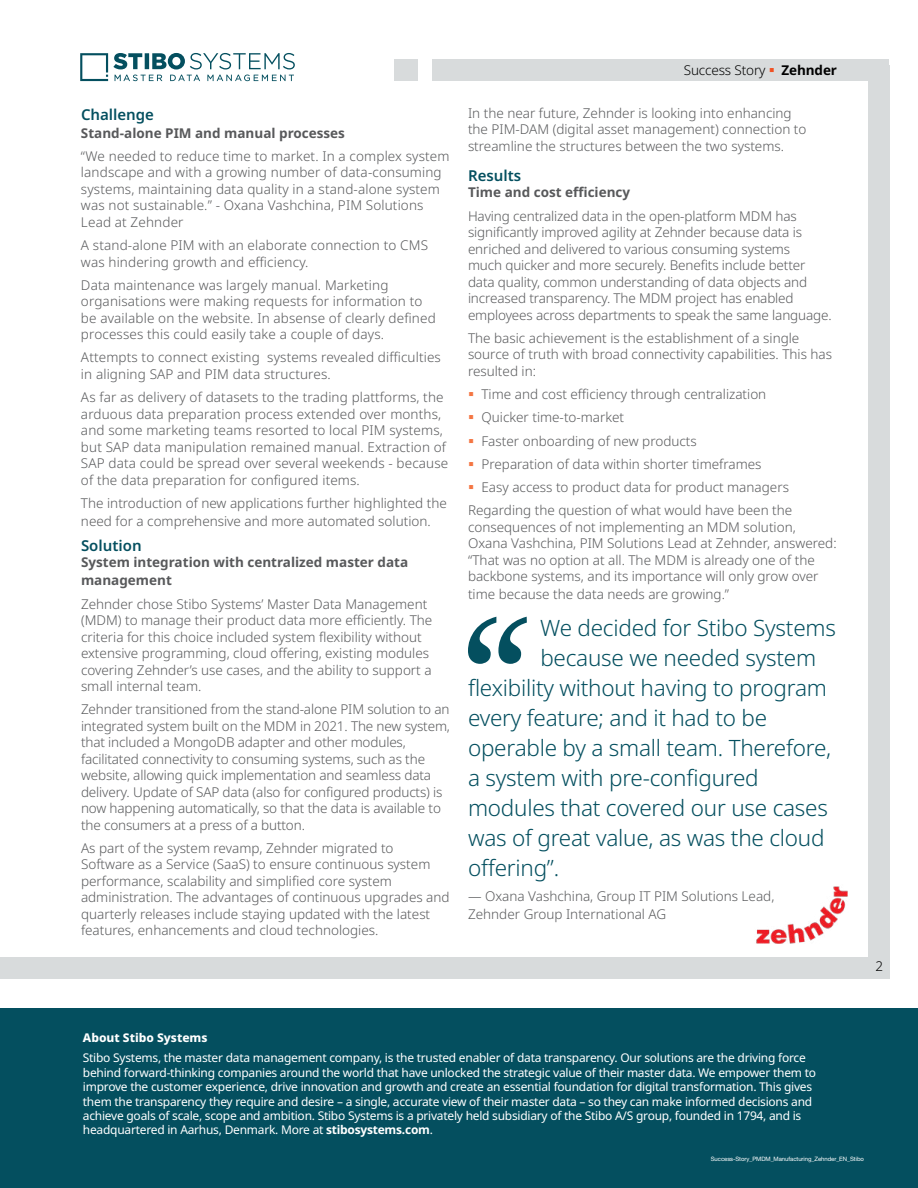
<style>
.page{position:relative;width:918px;height:1188px;background:#fff}
.page>*{position:absolute;margin:0;border:0;box-sizing:border-box;transform-origin:0 0}
.t1{font:300 22.5px "Noto Sans";letter-spacing:-.01em;color:#044f5f}
.t2{font:600 15px "Noto Sans";color:#044f5f}
.t3{font:300 13.5px/16.5px "Noto Sans";color:#58595b}
.t4{font:700 13.5px/18px "Noto Sans";color:#58595b}
.t5{font:300 13.5px "Noto Sans";letter-spacing:-.01em;color:#000}
.t6{font:12px/14.4px "Noto Sans";letter-spacing:-.02em;color:#fff}
.t7{font:800 12px "Noto Sans";color:#fff}
.t8{font:6px "Helvetica Neue LT Std";letter-spacing:-.01em;color:#fff}
.s1{color:#f05123}
.s2{font-weight:700}
</style>
<div class="page">
<svg style="left:80px;top:53px;width:215px;height:28px"></svg>
<svg style="left:468px;top:617px;width:59px;height:47px"></svg>
<div style="left:868px;top:65px;width:22px;height:912px;background:#d8dbdc"></div>
<div style="left:395px;top:59px;width:23px;height:22px;background:#d8dbdc"></div>
<div style="left:433px;top:59px;width:456px;height:22px;background:#d8dbdc"></div>
<div style="left:0;top:1009px;width:918px;height:179px;background:#044f5f"></div>
<img style="left:756px;top:886px;width:92px;height:57px">
<div style="left:0;top:957px;width:889px;height:21px;background:#d8dbdc"></div>
<p class="t2" style="left:81px;top:104px;width:75px">Challenge</p>
<p class="t4" style="left:81px;top:124px;width:265px">Stand-alone PIM and manual processes</p>
<p class="t3" style="left:81px;top:148px;width:370px">“We needed to reduce time to market. In a complex system landscape and with a growing number of data-consuming systems, maintaining data quality in a stand-alone system was not sustainable.” - Oxana Vashchina, PIM Solutions Lead at Zehnder</p>
<p class="t3" style="left:81px;top:237px;width:349px">A stand-alone PIM with an elaborate connection to CMS was hindering growth and efficiency.</p>
<p class="t3" style="left:81px;top:277px;width:356px">Data maintenance was largely manual. Marketing organisations were making requests for information to be available on the website. In absense of clearly defined processes this could easily take a couple of days.</p>
<p class="t3" style="left:81px;top:350px;width:361px">Attempts to connect existing systems revealed difficulties in aligning SAP and PIM data structures.</p>
<p class="t3" style="left:81px;top:389px;width:369px">As far as delivery of datasets to the trading plattforms, the arduous data preparation process extended over months, and some marketing teams resorted to local PIM systems, but SAP data manipulation remained manual. Extraction of SAP data could be spread over several weekends - because of the data preparation for configured items.</p>
<p class="t3" style="left:81px;top:494px;width:367px;line-height:18px">The introduction of new applications further highlighted the need for a comprehensive and more automated solution.</p>
<p class="t2" style="left:81px;top:535px;width:62px">Solution</p>
<p class="t4" style="left:81px;top:554px;width:329px">System integration with centralized master data management</p>
<p class="t3" style="left:81px;top:596px;width:353px">Zehnder chose Stibo Systems’ Master Data Management (MDM) to manage their product data more efficiently. The criteria for this choice included system flexibility without extensive programming, cloud offering, existing modules covering Zehnder’s use cases, and the ability to support a small internal team.</p>
<p class="t3" style="left:81px;top:701px;width:371px">Zehnder transitioned from the stand-alone PIM solution to an integrated system built on the MDM in 2021. The new system, that included a MongoDB adapter and other modules, facilitated connectivity to consuming systems, such as the website, allowing quick implementation and seamless data delivery. Update of SAP data (also for configured products) is now happening automatically, so that the data is available to the consumers at a press of a button.</p>
<p class="t3" style="left:81px;top:840px;width:370px">As part of the system revamp, Zehnder migrated to Software as a Service (SaaS) to ensure continuous system performance, scalability and simplified core system administration. The advantages of continuous upgrades and quarterly releases include staying updated with the latest features, enhancements and cloud technologies.</p>
<p class="t5" style="left:684px;top:60px;width:155px">Success Story <span class="s1">▪</span> <span class="s2">Zehnder</span></p>
<p class="t3" style="left:468px;top:105px;width:340px">In the near future, Zehnder is looking into enhancing the PIM-DAM (digital asset management) connection to streamline the structures between the two systems.</p>
<p class="t2" style="left:468px;top:165px;width:55px">Results</p>
<p class="t4" style="left:468px;top:184px;width:164px">Time and cost efficiency</p>
<p class="t3" style="left:468px;top:208px;width:365px">Having centralized data in the open-platform MDM has significantly improved agility at Zehnder because data is enriched and delivered to various consuming systems<br>much quicker and more securely. Benefits include better data quality, common understanding of data objects and increased transparency. The MDM project has enabled employees across departments to speak the same language.</p>
<p class="t3" style="left:468px;top:330px;width:366px">The basic achievement is the establishment of a single source of truth with broad connectivity capabilities. This has resulted in:</p>
<p class="t3" style="left:482px;top:386px;width:286px">Time and cost efficiency through centralization</p>
<p class="t3" style="left:482px;top:410px;width:144px">Quicker time-to-market</p>
<p class="t3" style="left:482px;top:433px;width:217px">Faster onboarding of new products</p>
<p class="t3" style="left:482px;top:456px;width:282px">Preparation of data within shorter timeframes</p>
<p class="t3" style="left:482px;top:479px;width:309px">Easy access to product data for product managers</p>
<p class="t3" style="left:468px;top:503px;width:326px">Regarding the question of what would have been the</p>
<p class="t3" style="left:468px;top:519px;width:370px">consequences of not implementing an MDM solution, Oxana Vashchina, PIM Solutions Lead at Zehnder, answered: “That was no option at all. The MDM is already one of the backbone systems, and its importance will only grow over</p>
<p class="t3" style="left:468px;top:587px;width:263px">time because the data needs are growing.”</p>
<h1 class="t1" style="left:540px;top:612px;width:297px">We decided for Stibo Systems</h1>
<h1 class="t1" style="left:540px;top:642px;width:277px">because we needed system</h1>
<h1 class="t1" style="left:468px;top:672px;width:361px">flexibility without having to program</h1>
<h1 class="t1" style="left:468px;top:702px;width:301px">every feature; and it had to be</h1>
<h1 class="t1" style="left:468px;top:732px;width:365px">operable by a small team. Therefore,</h1>
<h1 class="t1" style="left:468px;top:762px;width:292px">a system with pre-configured</h1>
<h1 class="t1" style="left:468px;top:792px;width:362px">modules that covered our use cases</h1>
<h1 class="t1" style="left:468px;top:822px;width:358px">was of great value, as was the cloud</h1>
<h1 class="t1" style="left:468px;top:852px;width:93px">offering”.</h1>
<p class="t3" style="left:468px;top:887px;width:308px;line-height:18px">— Oxana Vashchina, Group IT PIM Solutions Lead,<br>Zehnder Group International AG</p>
<p class="t5" style="left:875px;top:957px;width:9px">2</p>
<p class="t7" style="left:83px;top:1030px;width:126px">About Stibo Systems</p>
<p class="t6" style="left:83px;top:1052px;width:735px">Stibo Systems, the master data management company, is the trusted enabler of data transparency. Our solutions are the driving force behind forward-thinking companies around the world that have unlocked the strategic value of their master data. We empower them to improve the customer experience, drive innovation and growth and create an essential foundation for digital transformation. This gives them the transparency they require and desire – a single, accurate view of their master data – so they can make informed decisions and achieve goals of scale, scope and ambition. Stibo Systems is a privately held subsidiary of the Stibo A/S group, founded in 1794, and is headquartered in Aarhus, Denmark. More at <span class="s2">stibosystems.com</span>.</p>
<p class="t8" style="left:711px;top:1155px;width:155px">Success-Story_PMDM_Manufacturing_Zehnder_EN_Stibo</p>
</div>
